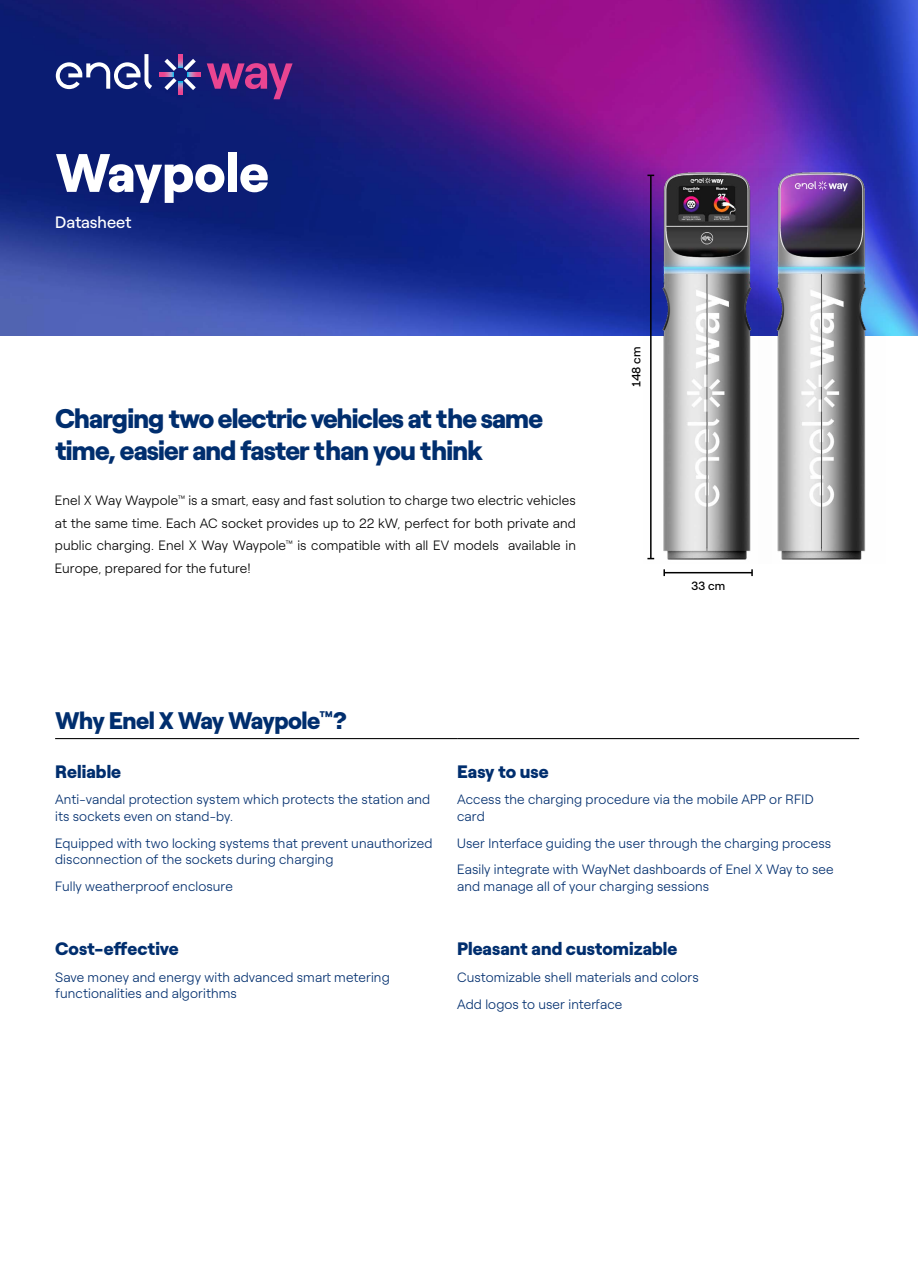
<style>
.page{position:relative;width:918px;height:1264px;background:#fff}
.page>*{position:absolute;margin:0;border:0;box-sizing:border-box;transform-origin:0 0}
.t1{font:900 54px "Roobert ENEL";color:#fff}
.t2{font:900 27px/32.4px "Roobert ENEL";letter-spacing:-.03em;color:#002e6e}
.t3{font:900 24px "Roobert ENEL";letter-spacing:-.02em;color:#002e6e}
.t4{font:900 18px "Roobert ENEL";color:#002e6e}
.t5{font:16.5px "Roobert ENEL";color:#fff}
.t6{font:300 13.5px/16.2px "Roobert ENEL";letter-spacing:.01em;color:#002e6e}
.t7{font:300 13.5px/22.5px "Roobert ENEL";letter-spacing:.01em;color:#000;text-align:justify}
.t8{font:12px "Roobert ENEL";color:#000}
</style>
<div class="page">
<img style="left:0;top:0;width:918px;height:336px">
<hr style="left:55px;top:738px;width:402px;height:1px;background:#000">
<hr style="left:457px;top:738px;width:402px;height:1px;background:#000">
<svg style="left:207px;top:63px;width:86px;height:36px;background:#6b2a7e"></svg>
<svg style="left:56px;top:54px;width:96px;height:35px"></svg>
<hr style="left:178px;top:81px;width:4px;height:14px;background:#e94591">
<svg style="left:160px;top:54px;width:40px;height:36px"></svg>
<img style="left:644px;top:168px;width:114px;height:392px">
<img style="left:758px;top:168px;width:128px;height:392px">
<hr style="left:664px;top:572px;width:88px;height:1px;background:#000">
<svg style="left:663px;top:569px;width:2px;height:7px"></svg>
<svg style="left:751px;top:569px;width:2px;height:7px"></svg>
<hr style="left:650px;top:175px;width:2px;height:383px;background:#000">
<h1 class="t1" style="left:55px;top:130px;width:215px">Waypole</h1>
<p class="t5" style="left:55px;top:210px;width:78px">Datasheet</p>
<h2 class="t2" style="left:55px;top:399px;width:489px">Charging two electric vehicles at the same time, easier and faster than you think</h2>
<p class="t7" style="left:55px;top:488px;width:523px">Enel X Way Waypole<sup>™</sup> is a smart, easy and fast solution to charge two electric vehicles at the same time. Each AC socket provides up to 22 kW, perfect for both private and public charging. Enel X Way Waypole<sup>™</sup> is compatible with all EV models available in Europe, prepared for the future!</p>
<p class="t8" style="left:627px;top:387px;width:42px;rotate:-90deg">148 cm</p>
<p class="t8" style="left:691px;top:576px;width:36px">33 cm</p>
<h3 class="t3" style="left:55px;top:701px;width:293px">Why Enel X Way Waypole<sup>™</sup>?</h3>
<h3 class="t4" style="left:55px;top:757px;width:68px">Reliable</h3>
<p class="t6" style="left:55px;top:790px;width:377px">Anti-vandal protection system which protects the station and its sockets even on stand-by.</p>
<p class="t6" style="left:55px;top:833px;width:379px">Equipped with two locking systems that prevent unauthorized disconnection of the sockets during charging</p>
<p class="t6" style="left:55px;top:876px;width:179px">Fully weatherproof enclosure</p>
<h3 class="t4" style="left:55px;top:934px;width:125px">Cost-effective</h3>
<p class="t6" style="left:55px;top:968px;width:336px">Save money and energy with advanced smart metering functionalities and algorithms</p>
<h3 class="t4" style="left:457px;top:757px;width:93px">Easy to use</h3>
<p class="t6" style="left:457px;top:790px;width:358px">Access the charging procedure via the mobile APP or RFID card</p>
<p class="t6" style="left:457px;top:828px;width:378px;line-height:26.8px">User Interface guiding the user through the charging process<br>Easily integrate with WayNet dashboards of Enel X Way to see</p>
<p class="t6" style="left:457px;top:876px;width:254px">and manage all of your charging sessions</p>
<h3 class="t4" style="left:457px;top:934px;width:222px">Pleasant and customizable</h3>
<p class="t6" style="left:457px;top:962px;width:243px;line-height:26.8px">Customizable shell materials and colors<br>Add logos to user interface</p>
</div>
